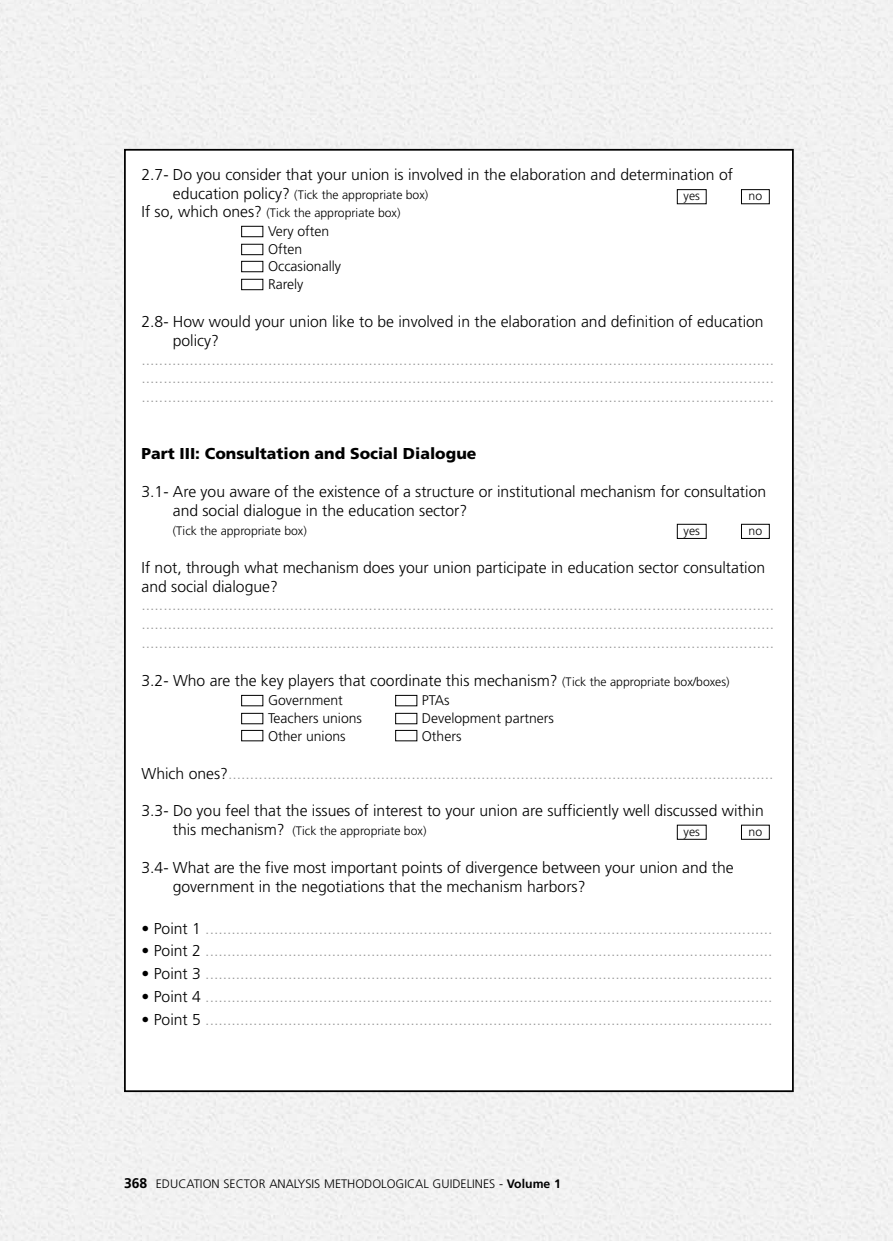
<style>
.page{position:relative;width:893px;height:1241px;background:#fff}
.page>*{position:absolute;margin:0;border:0;box-sizing:border-box;transform-origin:0 0}
.t1{font:300 15.75px/18.9px "Frutiger";color:#999;text-align:justify}
.t2{font:300 15.75px/18.9px "Frutiger";color:#000}
.t3{font:900 15.75px "Frutiger";color:#000}
.t4{font:300 14px/17.2px "Frutiger";color:#000}
.t5{font:300 12.25px/18.9px "Frutiger";color:#000}
.s1{font-size:15.75px}
.s2{font-size:12.25px}
.s3{color:#000}
.s4{font-weight:700;font-size:14px}
.s5{font-weight:700}
</style>
<div class="page">
<div style="left:0;top:0;width:893px;height:1240px;background:#f1f1f1"></div>
<div style="left:126px;top:151px;width:666px;height:939px;background:#fff"></div>
<div style="left:677px;top:189px;width:30px;height:15px;border:1px solid #000"></div>
<div style="left:741px;top:189px;width:29px;height:15px;border:1px solid #000"></div>
<div style="left:741px;top:824px;width:29px;height:15px;border:1px solid #000"></div>
<div style="left:677px;top:524px;width:30px;height:15px;border:1px solid #000"></div>
<div style="left:741px;top:524px;width:29px;height:15px;border:1px solid #000"></div>
<svg style="left:241px;top:225px;width:177px;height:516px"></svg>
<p class="t2" style="left:142px;top:166px;width:593px">2.7- Do you consider that your union is involved in the elaboration and determination of</p>
<p class="t5" style="left:142px;top:186px;width:288px;text-indent:31px"><span class="s1">education policy?</span> (Tick the appropriate box)<br><span class="s1">If so, which ones?</span> (Tick the appropriate box)</p>
<p class="t4" style="left:268px;top:224px;width:75px">Very often<br>Often<br>Occasionally</p>
<p class="t4" style="left:268px;top:276px;width:37px">Rarely</p>
<p class="t2" style="left:173px;top:313px;width:592px;text-indent:-31px">2.8- How would your union like to be involved in the elaboration and definition of education policy?</p>
<p class="t1" style="left:142px;top:351px;width:634px">................................................................................................................................................. ................................................................................................................................................. .................................................................................................................................................</p>
<p class="t5" style="left:684px;top:187px;width:18px">yes</p>
<p class="t5" style="left:749px;top:187px;width:15px">no</p>
<p class="t3" style="left:142px;top:447px;width:336px">Part III: Consultation and Social Dialogue</p>
<p class="t2" style="left:173px;top:483px;width:595px;text-indent:-31px">3.1- Are you aware of the existence of a structure or institutional mechanism for consultation and social dialogue in the education sector?</p>
<p class="t5" style="left:173px;top:522px;width:135px">(Tick the appropriate box)</p>
<p class="t2" style="left:142px;top:559px;width:625px">If not, through what mechanism does your union participate in education sector consultation and social dialogue?</p>
<p class="t1" style="left:142px;top:596px;width:634px">................................................................................................................................................. ................................................................................................................................................. .................................................................................................................................................</p>
<p class="t2" style="left:142px;top:672px;width:589px">3.2- Who are the key players that coordinate this mechanism? <span class="s2">(Tick the appropriate box/boxes)</span></p>
<p class="t4" style="left:268px;top:692px;width:76px">Government</p>
<p class="t4" style="left:422px;top:692px;width:29px">PTAs</p>
<p class="t4" style="left:268px;top:710px;width:96px">Teachers unions</p>
<p class="t4" style="left:422px;top:710px;width:134px">Development partners</p>
<p class="t4" style="left:268px;top:728px;width:79px">Other unions</p>
<p class="t4" style="left:422px;top:728px;width:41px">Others</p>
<p class="t1" style="left:142px;top:764px;width:633px"><span class="s3">Which ones?</span>.............................................................................................................................</p>
<p class="t2" style="left:142px;top:802px;width:624px">3.3- Do you feel that the issues of interest to your union are sufficiently well discussed within</p>
<p class="t5" style="left:173px;top:822px;width:255px"><span class="s1">this mechanism?</span> (Tick the appropriate box)</p>
<p class="t2" style="left:173px;top:859px;width:562px;text-indent:-31px">3.4- What are the five most important points of divergence between your union and the government in the negotiations that the mechanism harbors?</p>
<p class="t1" style="left:142px;top:919px;width:632px"><span class="s3">• Point 1</span> ..................................................................................................................................</p>
<p class="t1" style="left:142px;top:942px;width:632px"><span class="s3">• Point 2</span> ..................................................................................................................................</p>
<p class="t1" style="left:142px;top:965px;width:632px"><span class="s3">• Point 3</span> ..................................................................................................................................</p>
<p class="t1" style="left:142px;top:988px;width:632px"><span class="s3">• Point 4</span> ..................................................................................................................................</p>
<p class="t1" style="left:142px;top:1010px;width:632px"><span class="s3">• Point 5</span> ..................................................................................................................................</p>
<p class="t5" style="left:684px;top:522px;width:18px">yes</p>
<p class="t5" style="left:749px;top:522px;width:15px">no</p>
<p class="t5" style="left:684px;top:822px;width:18px">yes</p>
<p class="t5" style="left:749px;top:822px;width:15px">no</p>
<p class="t5" style="left:124px;top:1175px;width:438px"><span class="s4">368</span> EDUCATION SECTOR ANALYSIS METHODOLOGICAL GUIDELINES - <span class="s5">Volume 1</span></p>
</div>
